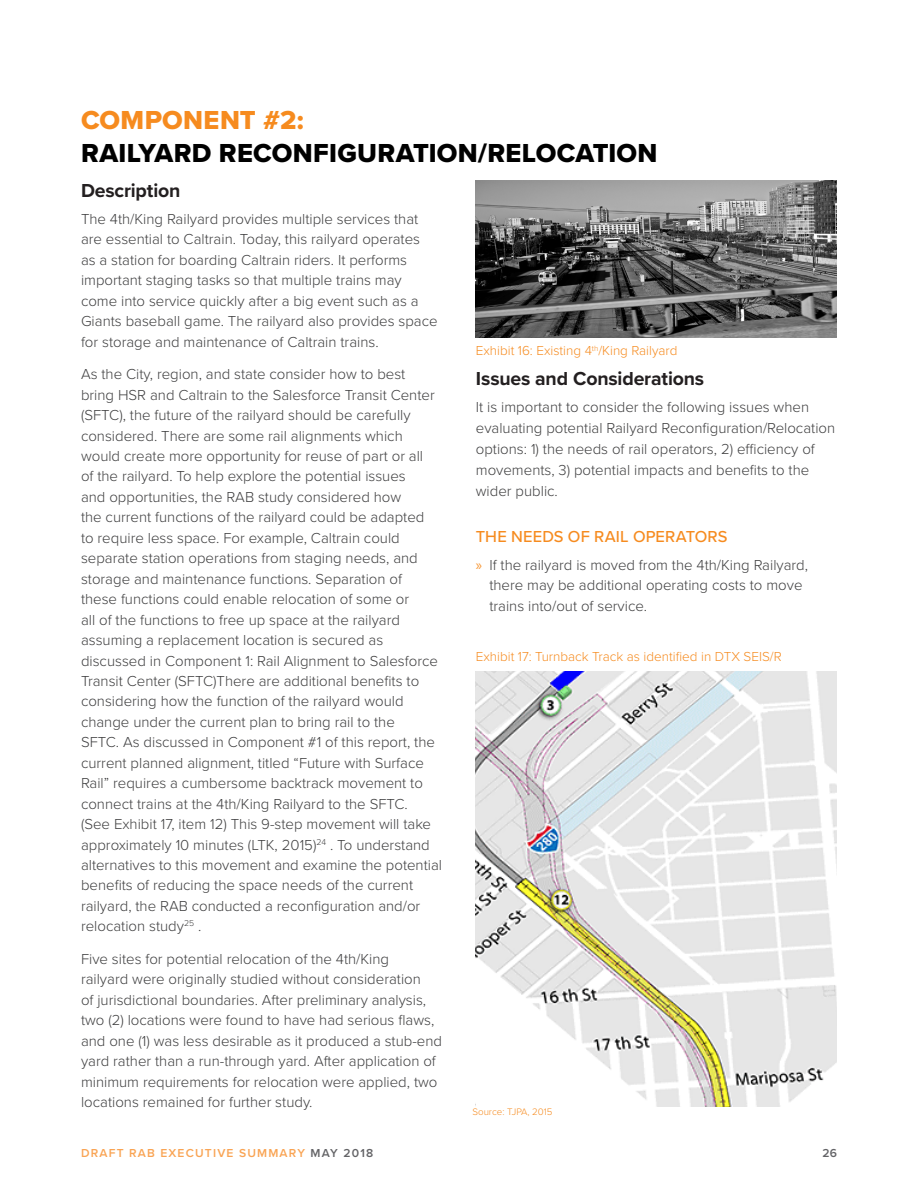
<style>
.page{position:relative;width:918px;height:1188px;background:#fff}
.page>*{position:absolute;margin:0;border:0;box-sizing:border-box;transform-origin:0 0}
.Heading_1{font:27px/32.4px "Proxima Nova Extrabld";letter-spacing:.01em;color:#000}
.Heading_2{font:700 19.5px "Proxima Nova";letter-spacing:-.01em;color:#231f20}
.Heading_3{font:500 16.5px "Proxima Nova";letter-spacing:.01em;color:#f68b1f}
.Body_Text{font:300 15px/20.4px "Proxima Nova";color:#3e3e3f}
.Captions{font:300 13.5px "Proxima Nova";color:#f68b1f}
.t1{font:600 12px "Proxima Nova";letter-spacing:.1em;color:#f9a454}
.t2{font:600 12px "Proxima Nova";color:#636366}
.Photo_Credit{font:300 9.75px "Proxima Nova";color:#f68b1f}
.s1{color:#f68b1f}
.s2{font-family:"Myriad Pro";font-weight:400;color:#f79532}
.s3{color:#636366}
</style>
<div class="page">
<img style="left:476px;top:180px;width:361px;height:158px">
<img style="left:476px;top:672px;width:361px;height:435px">
<p class="Heading_1" style="left:81px;top:104px;width:578px"><span class="s1">COMPONENT #2:<br></span>RAILYARD RECONFIGURATION/RELOCATION</p>
<p class="Heading_2" style="left:81px;top:176px;width:101px">Description</p>
<p class="Body_Text" style="left:81px;top:208px;width:358px">The 4th/King Railyard provides multiple services that are essential to Caltrain. Today, this railyard operates as a station for boarding Caltrain riders. It performs important staging tasks so that multiple trains may come into service quickly after a big event such as a Giants baseball game. The railyard also provides space for storage and maintenance of Caltrain trains.</p>
<p class="Body_Text" style="left:81px;top:363px;width:363px">As the City, region, and state consider how to best bring HSR and Caltrain to the Salesforce Transit Center (SFTC), the future of the railyard should be carefully considered. There are some rail alignments which would create more opportunity for reuse of part or all<br>of the railyard. To help explore the potential issues<br>and opportunities, the RAB study considered how<br>the current functions of the railyard could be adapted<br>to require less space. For example, Caltrain could separate station operations from staging needs, and storage and maintenance functions. Separation of<br>these functions could enable relocation of some or<br>all of the functions to free up space at the railyard assuming a replacement location is secured as discussed in Component 1: Rail Alignment to Salesforce Transit Center (SFTC)There are additional benefits to considering how the function of the railyard would change under the current plan to bring rail to the<br>SFTC. As discussed in Component #1 of this report, the current planned alignment, titled “Future with Surface Rail” requires a cumbersome backtrack movement to connect trains at the 4th/King Railyard to the SFTC.<br>(See Exhibit 17, item 12) This 9-step movement will take approximately 10 minutes (LTK, 2015)<sup>24</sup> . To understand alternatives to this movement and examine the potential benefits of reducing the space needs of the current railyard, the RAB conducted a reconfiguration and/or relocation study<sup>25</sup> .</p>
<p class="Body_Text" style="left:81px;top:948px;width:363px">Five sites for potential relocation of the 4th/King<br>railyard were originally studied without consideration<br>of jurisdictional boundaries. After preliminary analysis, two (2) locations were found to have had serious flaws, and one (1) was less desirable as it produced a stub-end yard rather than a run-through yard. After application of minimum requirements for relocation were applied, two locations remained for further study.</p>
<p class="Captions" style="left:476px;top:341px;width:203px">Exhibit 16: Existing 4<sup>th</sup>/King Railyard</p>
<p class="Heading_2" style="left:476px;top:364px;width:230px">Issues and Considerations</p>
<p class="Body_Text" style="left:476px;top:396px;width:361px;line-height:20.9px">It is important to consider the following issues when evaluating potential Railyard Reconfiguration/Relocation options: 1) the needs of rail operators, 2) efficiency of movements, 3) potential impacts and benefits to the wider public.</p>
<p class="Heading_3" style="left:476px;top:524px;width:253px">THE NEEDS OF RAIL OPERATORS</p>
<p class="Body_Text" style="left:489px;top:553px;width:320px;line-height:20.9px;text-indent:-14px"><span class="s2">»</span> If the railyard is moved from the 4th/King Railyard, there may be additional operating costs to move trains into/out of service.</p>
<p class="Captions" style="left:476px;top:646px;width:307px">Exhibit 17: Turnback Track as identified in DTX SEIS/R</p>
<p class="Photo_Credit" style="left:472px;top:1104px;width:81px">Source: TJPA, 2015</p>
<p class="t1" style="left:81px;top:1144px;width:294px">DRAFT RAB EXECUTIVE SUMMARY <span class="s3">MAY 2018</span></p>
<p class="t2" style="left:823px;top:1144px;width:16px">26</p>
</div>
